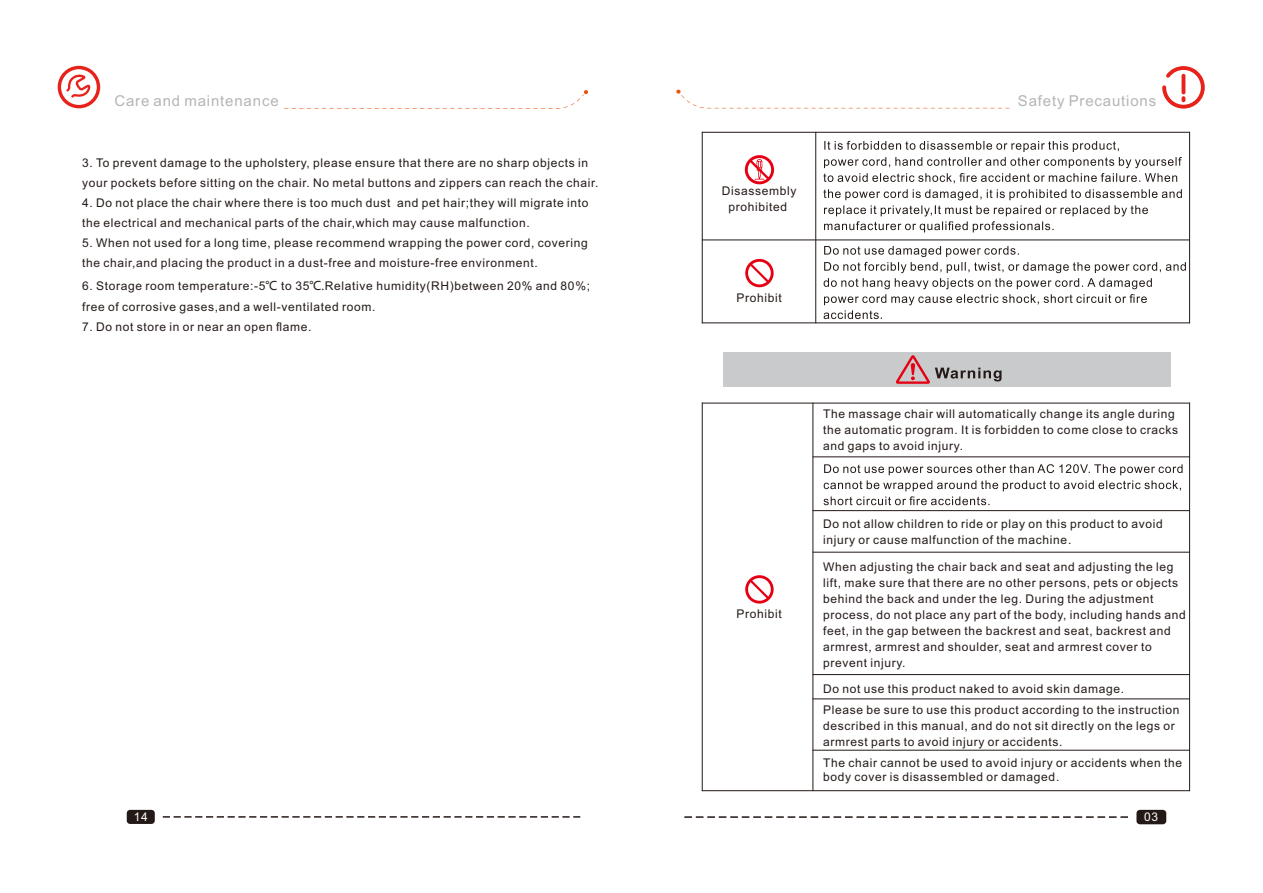
<style>
.page{position:relative;width:1263px;height:893px;background:#fff}
.page>*{position:absolute;margin:0;border:0;box-sizing:border-box;transform-origin:0 0}
.t1{font:15px "Arial";letter-spacing:.055em;color:#b5b5b6}
.t2{font:12px/16px "Arial";letter-spacing:.055em;color:#231916}
.t3{font:12px "Arial";color:#fff}
.s1{font-family:"Microsoft Ya Hei"}
</style>
<div class="page">
<hr style="left:702px;top:403px;width:1px;height:388px;background:#231916">
<hr style="left:812px;top:403px;width:1px;height:388px;background:#231916">
<hr style="left:1189px;top:403px;width:1px;height:388px;background:#231916">
<hr style="left:702px;top:790px;width:488px;height:1px;background:#231916">
<hr style="left:812px;top:750px;width:378px;height:1px;background:#231916">
<hr style="left:812px;top:698px;width:378px;height:1px;background:#231916">
<hr style="left:812px;top:674px;width:378px;height:1px;background:#231916">
<hr style="left:812px;top:552px;width:378px;height:1px;background:#231916">
<hr style="left:812px;top:510px;width:378px;height:1px;background:#231916">
<hr style="left:812px;top:456px;width:378px;height:1px;background:#231916">
<hr style="left:702px;top:403px;width:488px;height:1px;background:#231916">
<hr style="left:702px;top:132px;width:1px;height:191px;background:#231916">
<hr style="left:815px;top:132px;width:1px;height:191px;background:#231916">
<hr style="left:1189px;top:132px;width:1px;height:191px;background:#231916">
<hr style="left:702px;top:322px;width:488px;height:1px;background:#231916">
<hr style="left:702px;top:239px;width:488px;height:1px;background:#231916">
<hr style="left:702px;top:132px;width:488px;height:1px;background:#231916">
<svg style="left:284px;top:90px;width:304px;height:19px"></svg>
<div style="left:723px;top:352px;width:447px;height:34px;background:#c9cacb"></div>
<svg style="left:896px;top:355px;width:105px;height:29px"></svg>
<svg style="left:745px;top:155px;width:29px;height:29px"></svg>
<svg style="left:745px;top:259px;width:29px;height:28px"></svg>
<svg style="left:823px;top:141px;width:359px;height:91px"></svg>
<svg style="left:823px;top:246px;width:363px;height:73px"></svg>
<svg style="left:745px;top:575px;width:29px;height:29px"></svg>
<svg style="left:823px;top:464px;width:359px;height:41px"></svg>
<svg style="left:58px;top:66px;width:42px;height:42px"></svg>
<svg style="left:676px;top:90px;width:333px;height:18px"></svg>
<svg style="left:163px;top:816px;width:417px;height:2px"></svg>
<div style="left:127px;top:810px;width:28px;height:14px;background:#231916;border-radius:3px"></div>
<div style="left:1136px;top:810px;width:30px;height:14px;background:#231916;border-radius:3px"></div>
<svg style="left:684px;top:816px;width:444px;height:2px"></svg>
<svg style="left:1162px;top:66px;width:43px;height:43px"></svg>
<svg style="left:1181px;top:74px;width:4px;height:20px"></svg>
<p class="t1" style="left:114px;top:95px;width:166px">Care and maintenance</p>
<p class="t2" style="left:82px;top:154px;width:518px;line-height:20.1px">3. To prevent damage to the upholstery, please ensure that there are no sharp objects in your pockets before sitting on the chair. No metal buttons and zippers can reach the chair.</p>
<p class="t2" style="left:82px;top:194px;width:508px;line-height:20.1px">4. Do not place the chair where there is too much dust and pet hair;they will migrate into the electrical and mechanical parts of the chair,which may cause malfunction.</p>
<p class="t2" style="left:82px;top:234px;width:507px;line-height:20.1px">5. When not used for a long time, please recommend wrapping the power cord, covering the chair,and placing the product in a dust-free and moisture-free environment.</p>
<p class="t2" style="left:82px;top:277px;width:509px;line-height:21px">6. Storage room temperature:-5<span class="s1">℃</span> to 35<span class="s1">℃.</span>Relative humidity(RH)between 20% and 80%; free of corrosive gases,and a well-ventilated room.</p>
<p class="t2" style="left:82px;top:320px;width:231px">7. Do not store in or near an open flame.</p>
<p class="t2" style="left:722px;top:184px;width:76px;text-align:center">Disassembly prohibited</p>
<p class="t2" style="left:736px;top:291px;width:47px">Prohibit</p>
<p class="t1" style="left:1018px;top:95px;width:140px">Safety Precautions</p>
<p class="t2" style="left:736px;top:607px;width:47px">Prohibit</p>
<p class="t2" style="left:823px;top:407px;width:356px">The massage chair will automatically change its angle during the automatic program. It is forbidden to come close to cracks and gaps to avoid injury.</p>
<p class="t2" style="left:823px;top:517px;width:341px">Do not allow children to ride or play on this product to avoid injury or cause malfunction of the machine.</p>
<p class="t2" style="left:823px;top:559px;width:364px">When adjusting the chair back and seat and adjusting the leg lift, make sure that there are no other persons, pets or objects behind the back and under the leg. During the adjustment process, do not place any part of the body, including hands and feet, in the gap between the backrest and seat, backrest and armrest, armrest and shoulder, seat and armrest cover to prevent injury.</p>
<p class="t2" style="left:823px;top:679px;width:358px;line-height:21px">Do not use this product naked to avoid skin damage.<br>Please be sure to use this product according to the instruction</p>
<p class="t2" style="left:823px;top:718px;width:353px">described in this manual, and do not sit directly on the legs or armrest parts to avoid injury or accidents.</p>
<p class="t2" style="left:823px;top:758px;width:360px;line-height:13.4px">The chair cannot be used to avoid injury or accidents when the body cover is disassembled or damaged.</p>
<p class="t3" style="left:134px;top:812px;width:16px">14</p>
<p class="t3" style="left:1144px;top:813px;width:16px">03</p>
</div>
